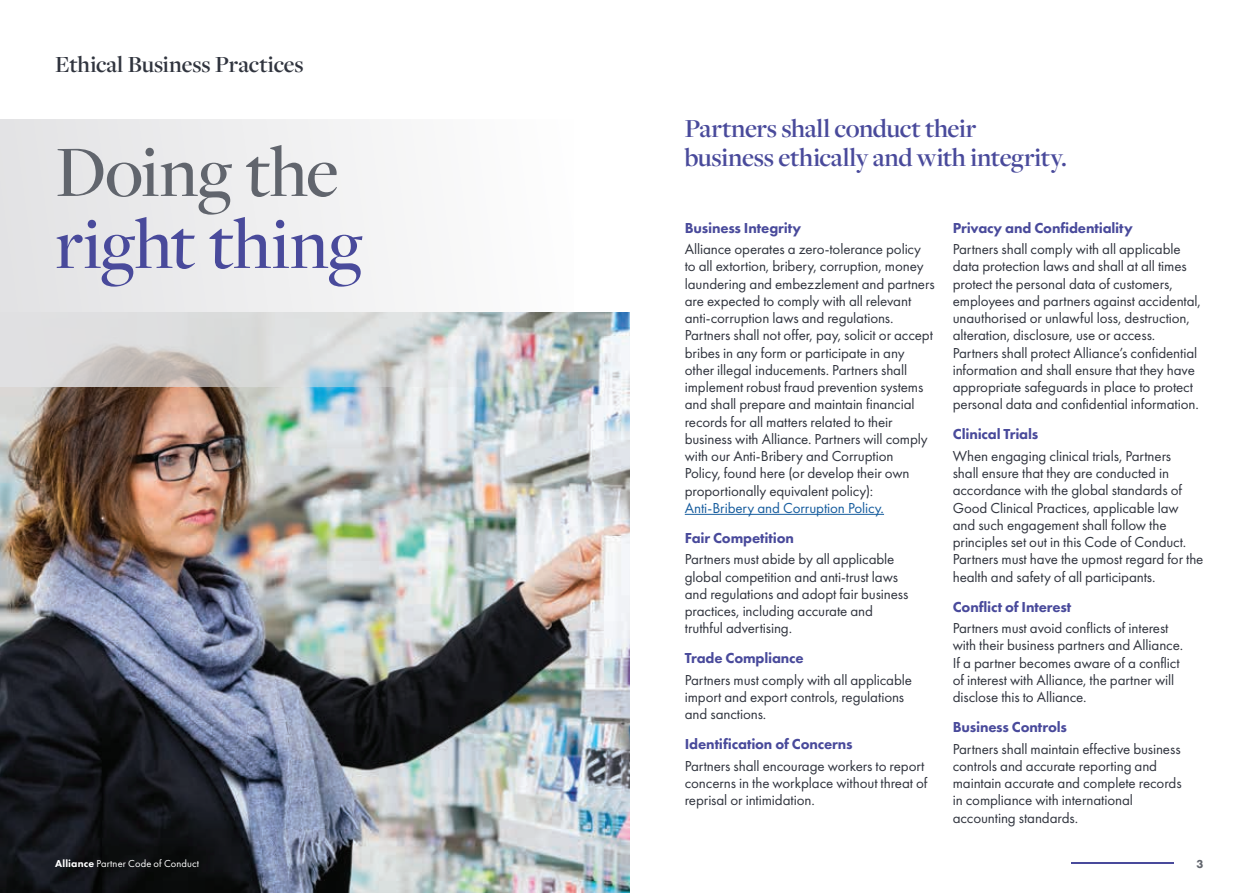
<style>
.page{position:relative;width:1259px;height:893px;background:#fff}
.page>*{position:absolute;margin:0;border:0;box-sizing:border-box;transform-origin:0 0}
.t1{font:500 75px "Freight Disp Pro";letter-spacing:-.005em;color:#494a9b}
.t2{font:500 75px "Freight Disp Pro";letter-spacing:-.01em;color:#61656d}
.t3{font:600 27px/28.5px "Freight Disp Pro";letter-spacing:-.01em;color:#494a9b}
.t4{font:600 24px "Freight Disp Pro";color:#30343e}
.t5{font:15px/17.2px "Futura PT";letter-spacing:-.01em;color:#30343e}
.t6{font:800 15px "Futura PT";letter-spacing:-.01em;color:#494a9b}
.t7{font:15px "Futura PT";letter-spacing:-.005em;color:#175d9e}
.t8{font:800 12px "Futura PT";color:#61656d}
.t9{font:10.5px "Futura PT";letter-spacing:.01em;color:#fff}
.s1{font-weight:800}
</style>
<div class="page">
<img style="left:0;top:313px;width:629px;height:580px">
<svg style="left:0;top:119px;width:574px;height:268px;fill:#ebebec"></svg>
<hr style="left:685px;top:514px;width:199px;height:1px;background:#175d9e">
<hr style="left:1071px;top:863px;width:103px;height:1px;background:#494a9b">
<h3 class="t4" style="left:55px;top:48px;width:250px">Ethical Business Practices</h3>
<h2 class="t3" style="left:685px;top:114px;width:383px">Partners shall conduct their business ethically and with integrity.</h2>
<h1 class="t2" style="left:55px;top:123px;width:285px">Doing the</h1>
<h1 class="t1" style="left:55px;top:195px;width:309px">right thing</h1>
<p class="t6" style="left:685px;top:218px;width:118px">Business Integrity</p>
<p class="t6" style="left:952px;top:218px;width:182px">Privacy and Confidentiality</p>
<p class="t5" style="left:952px;top:240px;width:250px">Partners shall comply with all applicable data protection laws and shall at all times protect the personal data of customers, employees and partners against accidental, unauthorised or unlawful loss, destruction, alteration, disclosure, use or access.<br>Partners shall protect Alliance’s confidential information and shall ensure that they have appropriate safeguards in place to protect personal data and confidential information.</p>
<p class="t6" style="left:952px;top:425px;width:87px">Clinical Trials</p>
<p class="t5" style="left:952px;top:447px;width:252px">When engaging clinical trials, Partners<br>shall ensure that they are conducted in accordance with the global standards of Good Clinical Practices, applicable law and such engagement shall follow the principles set out in this Code of Conduct.<br>Partners must have the upmost regard for the health and safety of all participants.</p>
<p class="t6" style="left:952px;top:597px;width:120px">Conflict of Interest</p>
<p class="t5" style="left:952px;top:619px;width:232px">Partners must avoid conflicts of interest with their business partners and Alliance.<br>If a partner becomes aware of a conflict of interest with Alliance, the partner will disclose this to Alliance.</p>
<p class="t6" style="left:952px;top:718px;width:116px">Business Controls</p>
<p class="t5" style="left:952px;top:740px;width:230px">Partners shall maintain effective business controls and accurate reporting and maintain accurate and complete records in compliance with international accounting standards.</p>
<p class="t5" style="left:685px;top:240px;width:251px">Alliance operates a zero-tolerance policy to all extortion, bribery, corruption, money laundering and embezzlement and partners are expected to comply with all relevant anti-corruption laws and regulations.<br>Partners shall not offer, pay, solicit or accept bribes in any form or participate in any other illegal inducements. Partners shall implement robust fraud prevention systems and shall prepare and maintain financial records for all matters related to their business with Alliance. Partners will comply with our Anti-Bribery and Corruption<br>Policy, found here (or develop their own proportionally equivalent policy):</p>
<p class="t7" style="left:685px;top:499px;width:201px">Anti-Bribery and Corruption Policy.</p>
<p class="t6" style="left:685px;top:528px;width:111px">Fair Competition</p>
<p class="t5" style="left:685px;top:551px;width:225px">Partners must abide by all applicable global competition and anti-trust laws and regulations and adopt fair business practices, including accurate and truthful advertising.</p>
<p class="t6" style="left:685px;top:649px;width:120px">Trade Compliance</p>
<p class="t5" style="left:685px;top:671px;width:229px">Partners must comply with all applicable import and export controls, regulations and sanctions.</p>
<p class="t6" style="left:685px;top:735px;width:169px">Identification of Concerns</p>
<p class="t5" style="left:685px;top:757px;width:244px">Partners shall encourage workers to report concerns in the workplace without threat of reprisal or intimidation.</p>
<p class="t9" style="left:55px;top:857px;width:145px"><span class="s1">Alliance</span> Partner Code of Conduct</p>
<p class="t8" style="left:1196px;top:856px;width:9px">3</p>
</div>
